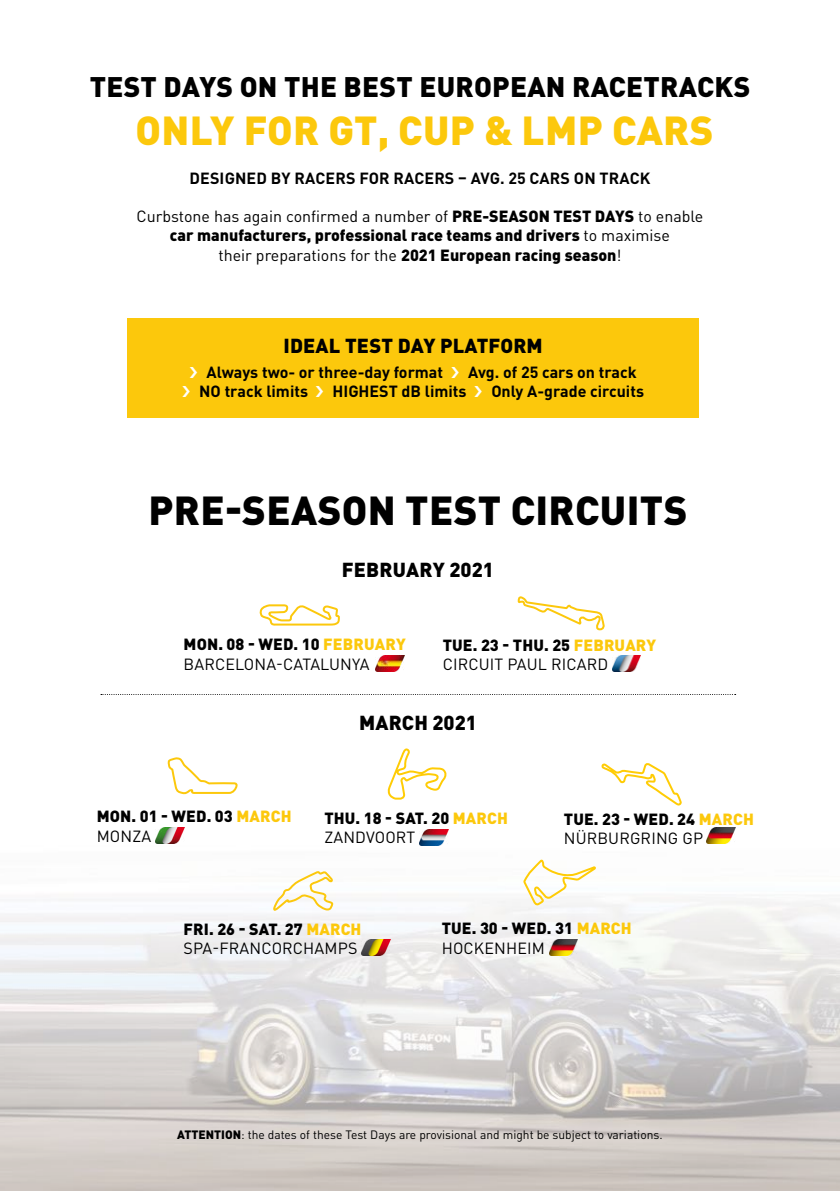
<style>
.page{position:relative;width:840px;height:1191px;background:#fff}
.page>*{position:absolute;margin:0;border:0;box-sizing:border-box;transform-origin:0 0}
.t1{font:900 40px "DINOT";letter-spacing:.01em;color:#000}
.t2{font:900 40px "DINOT";letter-spacing:.01em;color:#fcc80c}
.t3{font:900 28px "DINOT";letter-spacing:.01em;color:#000}
.t4{font:900 20px "DINOT";letter-spacing:.01em;color:#000}
.t5{font:900 16px/19.2px "DINOT";color:#000}
.t6{font:700 16px "DINOT";color:#000}
.t7{font:16px/19.2px "DINOT";letter-spacing:.01em;color:#000}
.t8{font:12px "DINOT";color:#000}
.s1{font-weight:400}
.s2{font-weight:900}
.s3{font-weight:900;color:#fcc80c}
.s4{color:#fcc80c}
</style>
<div class="page">
<img style="left:0;top:318px;width:839px;height:873px">
<div style="left:127px;top:318px;width:571px;height:99px;background:#fcc80c"></div>
<svg style="left:101px;top:694px;width:634px;height:1px"></svg>
<svg style="left:272px;top:869px;width:62px;height:43px"></svg>
<svg style="left:257px;top:602px;width:83px;height:24px"></svg>
<svg style="left:516px;top:594px;width:89px;height:46px"></svg>
<svg style="left:166px;top:756px;width:71px;height:39px"></svg>
<svg style="left:599px;top:763px;width:84px;height:44px"></svg>
<svg style="left:385px;top:746px;width:63px;height:54px"></svg>
<svg style="left:522px;top:857px;width:74px;height:53px"></svg>
<img style="left:361px;top:939px;width:29px;height:16px">
<img style="left:549px;top:939px;width:28px;height:16px">
<img style="left:156px;top:827px;width:28px;height:16px">
<img style="left:706px;top:827px;width:28px;height:16px">
<img style="left:420px;top:829px;width:28px;height:16px">
<img style="left:612px;top:655px;width:28px;height:17px">
<img style="left:376px;top:655px;width:28px;height:17px">
<h2 class="t3" style="left:90px;top:68px;width:661px">TEST DAYS ON THE BEST EUROPEAN RACETRACKS</h2>
<h1 class="t2" style="left:135px;top:104px;width:579px">ONLY FOR GT, CUP &amp; LMP CARS</h1>
<p class="t6" style="left:189px;top:167px;width:462px">DESIGNED BY RACERS FOR RACERS – AVG. 25 CARS ON TRACK</p>
<p class="t5" style="left:136px;top:206px;width:568px;text-align:center"><span class="s1">Curbstone has again confirmed a number of</span> PRE-SEASON TEST DAYS <span class="s1">to enable </span>car manufacturers, professional race teams and drivers <span class="s1">to maximise<br>their preparations for the</span> 2021 European racing season<span class="s1">!</span></p>
<p class="t4" style="left:283px;top:332px;width:261px">IDEAL TEST DAY PLATFORM</p>
<p class="t6" style="left:206px;top:361px;width:238px">Always two- or three-day format</p>
<p class="t6" style="left:468px;top:361px;width:170px">Avg. of 25 cars on track</p>
<p class="t6" style="left:199px;top:381px;width:110px">NO track limits</p>
<p class="t6" style="left:332px;top:381px;width:135px">HIGHEST dB limits</p>
<p class="t6" style="left:491px;top:381px;width:154px">Only A-grade circuits</p>
<h1 class="t1" style="left:148px;top:483px;width:540px">PRE-SEASON TEST CIRCUITS</h1>
<p class="t4" style="left:341px;top:556px;width:154px">FEBRUARY 2021</p>
<p class="t7" style="left:183px;top:634px;width:223px"><span class="s2">MON. 08 - WED. 10</span> <span class="s3">FEBRUARY<br></span>BARCELONA-CATALUNYA</p>
<p class="t7" style="left:442px;top:635px;width:215px"><span class="s2">TUE. 23 - THU. 25</span> <span class="s3">FEBRUARY<br></span>CIRCUIT PAUL RICARD</p>
<p class="t4" style="left:359px;top:709px;width:119px">MARCH 2021</p>
<p class="t5" style="left:97px;top:806px;width:196px">MON. 01 - WED. 03 <span class="s4">MARCH<br></span><span class="s1">MONZA</span></p>
<p class="t5" style="left:563px;top:808px;width:191px">TUE. 23 - WED. 24 <span class="s4">MARCH<br></span><span class="s1">NÜRBURGRING GP</span></p>
<p class="t5" style="left:324px;top:807px;width:185px">THU. 18 - SAT. 20 <span class="s4">MARCH<br></span><span class="s1">ZANDVOORT</span></p>
<p class="t7" style="left:183px;top:919px;width:179px"><span class="s2">FRI. 26 - SAT. 27</span> <span class="s3">MARCH<br></span>SPA-FRANCORCHAMPS</p>
<p class="t5" style="left:441px;top:918px;width:191px">TUE. 30 - WED. 31 <span class="s4">MARCH<br></span><span class="s1">HOCKENHEIM</span></p>
<p class="t8" style="left:177px;top:1127px;width:486px"><span class="s2">ATTENTION</span>: the dates of these Test Days are provisional and might be subject to variations.</p>
</div>
